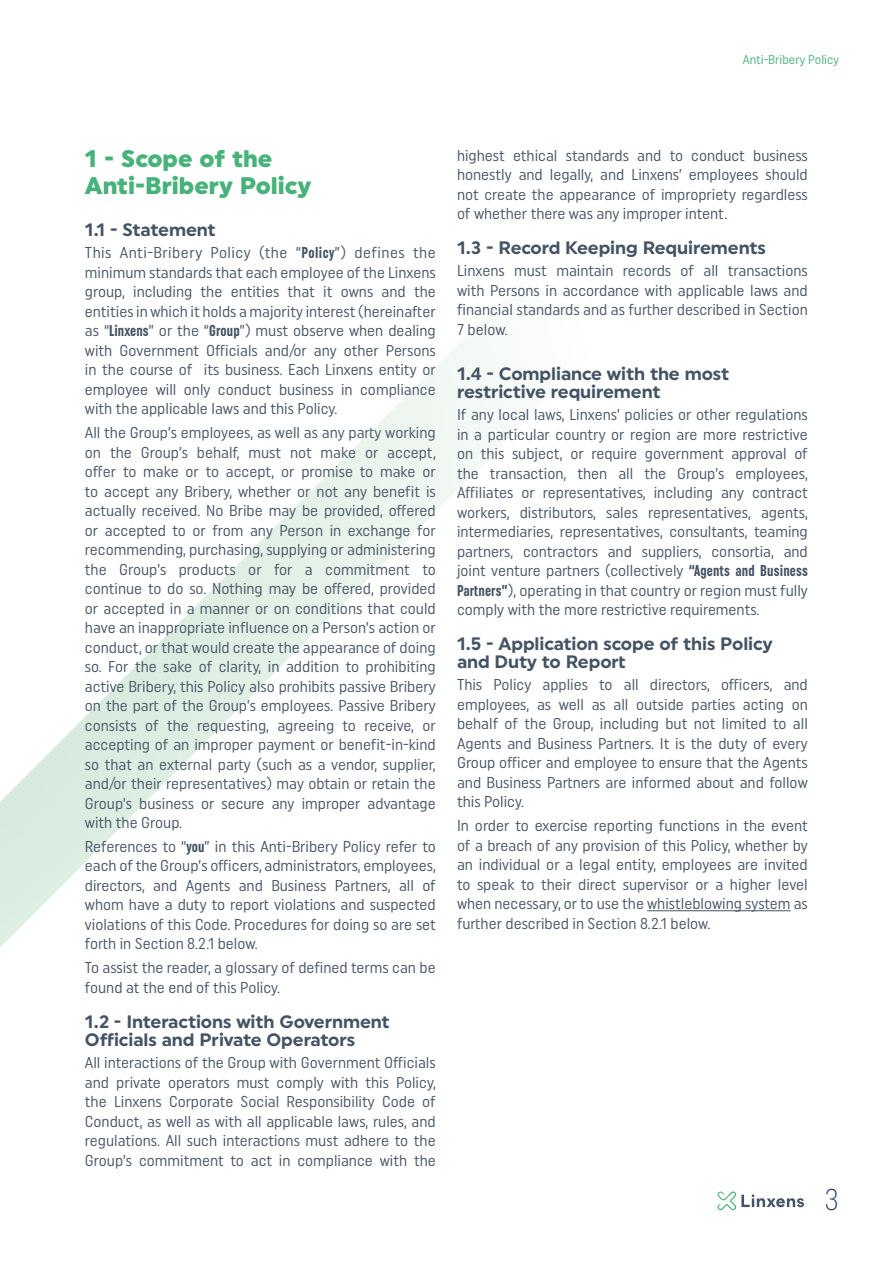
<style>
.page{position:relative;width:893px;height:1263px;background:#fff}
.page>*{position:absolute;margin:0;border:0;box-sizing:border-box;transform-origin:0 0}
.t1{font:300 condensed 30px "Uniform";color:#1d3661}
.Titres_Chapitre{font:900 24px/27px "Uniform";color:#47b27a}
.Tetxe-Courant-SubTit{font:700 18px/18px "Uniform";letter-spacing:-.005em;color:#445364}
.Textes-Courant{font:condensed 15.75px/19.5px "Uniform";color:#445364;text-align:justify}
.t2{font:condensed 12.75px "Uniform";color:#47b27a}
.s1{font-weight:700;font-stretch:extra-condensed}
</style>
<div class="page">
<svg style="left:717px;top:1191px;width:87px;height:19px"></svg>
<svg style="left:0;top:341px;width:487px;height:606px"></svg>
<hr style="left:647px;top:910px;width:144px;height:1px;background:#445364">
<p class="t2" style="left:743px;top:51px;width:98px">Anti-Bribery Policy</p>
<p class="Titres_Chapitre" style="left:85px;top:145px;width:228px">1 - Scope of the<br>Anti-Bribery Policy</p>
<p class="Tetxe-Courant-SubTit" style="left:85px;top:220px;width:132px">1.1 - Statement</p>
<p class="Textes-Courant" style="left:85px;top:243px;width:352px">This Anti-Bribery Policy (the “<span class="s1">Policy</span>”) defines the minimum standards that each employee of the Linxens group, including the entities that it owns and the entities in which it holds a majority interest (hereinafter as “<span class="s1">Linxens</span>” or the “<span class="s1">Group</span>”) must observe when dealing with Government Officials and/or any other Persons in the course of its business. Each Linxens entity or employee will only conduct business in compliance with the applicable laws and this Policy.</p>
<p class="Textes-Courant" style="left:85px;top:423px;width:352px">All the Group’s employees, as well as any party working on the Group’s behalf, must not make or accept, offer to make or to accept, or promise to make or to accept any Bribery, whether or not any benefit is actually received. No Bribe may be provided, offered or accepted to or from any Person in exchange for recommending, purchasing, supplying or administering the Group’s products or for a commitment to continue to do so. Nothing may be offered, provided or accepted in a manner or on conditions that could have an inappropriate influence on a Person’s action or conduct, or that would create the appearance of doing so. For the sake of clarity, in addition to prohibiting active Bribery, this Policy also prohibits passive Bribery on the part of the Group’s employees. Passive Bribery consists of the requesting, agreeing to receive, or accepting of an improper payment or benefit-in-kind so that an external party (such as a vendor, supplier, and/or their representatives) may obtain or retain the Group’s business or secure any improper advantage with the Group.</p>
<p class="Textes-Courant" style="left:85px;top:836px;width:352px">References to “<span class="s1">you</span>” in this Anti-Bribery Policy refer to each of the Group’s officers, administrators, employees, directors, and Agents and Business Partners, all of whom have a duty to report violations and suspected violations of this Code. Procedures for doing so are set forth in Section 8.2.1 below.</p>
<p class="Textes-Courant" style="left:85px;top:958px;width:352px">To assist the reader, a glossary of defined terms can be found at the end of this Policy.</p>
<p class="Tetxe-Courant-SubTit" style="left:85px;top:1012px;width:306px">1.2 - Interactions with Government<br>Officials and Private Operators</p>
<p class="Textes-Courant" style="left:85px;top:1053px;width:352px">All interactions of the Group with Government Officials and private operators must comply with this Policy, the Linxens Corporate Social Responsibility Code of Conduct, as well as with all applicable laws, rules, and regulations. All such interactions must adhere to the Group’s commitment to act in compliance with the</p>
<p class="Textes-Courant" style="left:457px;top:145px;width:352px">highest ethical standards and to conduct business honestly and legally, and Linxens’ employees should not create the appearance of impropriety regardless of whether there was any improper intent.</p>
<p class="Tetxe-Courant-SubTit" style="left:457px;top:238px;width:310px">1.3 - Record Keeping Requirements</p>
<p class="Textes-Courant" style="left:457px;top:261px;width:352px">Linxens must maintain records of all transactions with Persons in accordance with applicable laws and financial standards and as further described in Section 7 below.</p>
<p class="Tetxe-Courant-SubTit" style="left:457px;top:364px;width:274px">1.4 - Compliance with the most restrictive requirement</p>
<p class="Textes-Courant" style="left:457px;top:405px;width:352px">If any local laws, Linxens’ policies or other regulations in a particular country or region are more restrictive on this subject, or require government approval of the transaction, then all the Group’s employees, Affiliates or representatives, including any contract workers, distributors, sales representatives, agents, intermediaries, representatives, consultants, teaming partners, contractors and suppliers, consortia, and joint venture partners (collectively <span class="s1">“Agents and Business Partners”</span>), operating in that country or region must fully comply with the more restrictive requirements.</p>
<p class="Tetxe-Courant-SubTit" style="left:457px;top:634px;width:317px">1.5 - Application scope of this Policy and Duty to Report</p>
<p class="Textes-Courant" style="left:457px;top:675px;width:352px">This Policy applies to all directors, officers, and employees, as well as all outside parties acting on behalf of the Group, including but not limited to all Agents and Business Partners. It is the duty of every Group officer and employee to ensure that the Agents and Business Partners are informed about and follow this Policy.</p>
<p class="Textes-Courant" style="left:457px;top:816px;width:352px">In order to exercise reporting functions in the event of a breach of any provision of this Policy, whether by an individual or a legal entity, employees are invited to speak to their direct supervisor or a higher level when necessary, or to use the whistleblowing system as further described in Section 8.2.1 below.</p>
<p class="t1" style="left:825px;top:1182px;width:16px">3</p>
</div>
